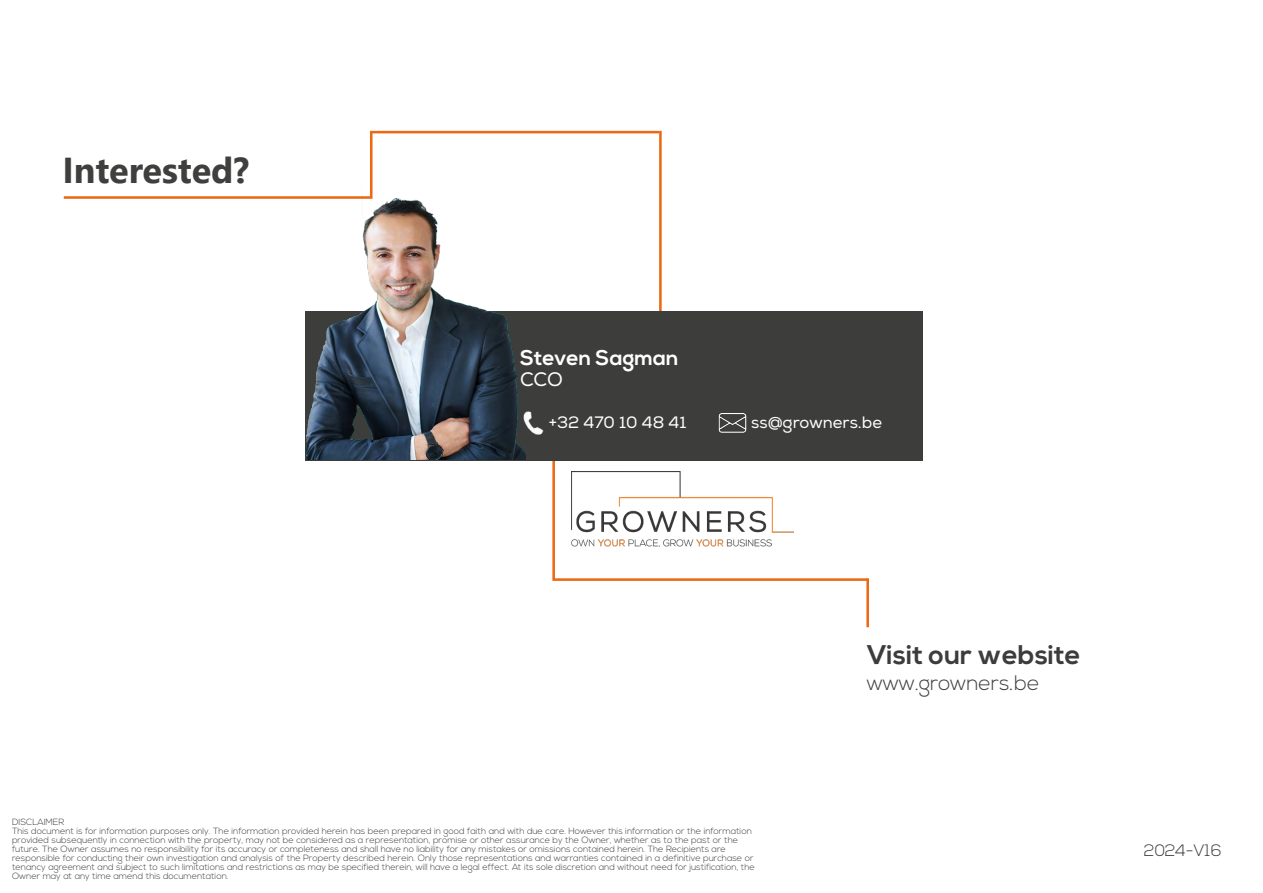
<style>
.page{position:relative;width:1263px;height:893px;background:#fff}
.page>*{position:absolute;margin:0;border:0;box-sizing:border-box;transform-origin:0 0}
.t1{font:700 36px "Nirmala UI";color:#3f3f3e}
.t2{font:700 27px "Nexa";color:#3c3c3b}
.t3{font:300 21px "Nexa";color:#3c3c3b}
.t4{font:700 21px "Nexa";color:#fff}
.t5{font:19.5px "Nexa";color:#fff}
.t6{font:16.5px "Nexa";color:#fff}
.t7{font:300 16.5px "Nexa";color:#3c3c3b}
.t8{font:300 9px/9px "Nexa";color:#3c3c3b}
</style>
<div class="page">
<hr style="left:64px;top:196px;width:306px;height:3px;background:#ec6812">
<hr style="left:372px;top:131px;width:287px;height:2px;background:#ec6812">
<hr style="left:370px;top:131px;width:2px;height:68px;background:#ec6812">
<hr style="left:659px;top:131px;width:3px;height:201px;background:#ec6812">
<hr style="left:553px;top:578px;width:314px;height:3px;background:#ec6812">
<hr style="left:866px;top:578px;width:3px;height:49px;background:#ec6812">
<hr style="left:552px;top:460px;width:3px;height:120px;background:#ec6812">
<img style="left:572px;top:471px;width:221px;height:75px">
<div style="left:306px;top:311px;width:617px;height:150px;background:#3d3d3c"></div>
<img style="left:526px;top:411px;width:18px;height:24px">
<img style="left:718px;top:413px;width:29px;height:20px">
<img style="left:261px;top:183px;width:265px;height:277px">
<h1 class="t1" style="left:62px;top:141px;width:188px">Interested?</h1>
<h3 class="t4" style="left:520px;top:346px;width:160px">Steven Sagman</h3>
<h3 class="t5" style="left:520px;top:368px;width:44px">CCO</h3>
<h3 class="t6" style="left:549px;top:409px;width:142px">+32 470 81 78 36</h3>
<h3 class="t6" style="left:549px;top:412px;width:139px">+32 470 10 48 41</h3>
<h3 class="t6" style="left:751px;top:409px;width:137px">ad@growners.be</h3>
<h3 class="t6" style="left:751px;top:412px;width:132px">ss@growners.be</h3>
<p class="t8" style="left:12px;top:818px;width:744px">DISCLAIMER<br>This document is for information purposes only. The information provided herein has been prepared in good faith and with due care. However this information or the information provided subsequently in connection with the property, may not be considered as a representation, promise or other assurance by the Owner, whether as to the past or the future. The Owner assumes no responsibility for its accuracy or completeness and shall have no liability for any mistakes or omissions contained herein. The Recipients are responsible for conducting their own investigation and analysis of the Property described herein. Only those representations and warranties contained in a definitive purchase or tenancy agreement and subject to such limitations and restrictions as may be specified therein, will have a legal effect. At its sole discretion and without need for justification, the Owner may at any time amend this documentation.</p>
<h2 class="t2" style="left:867px;top:640px;width:215px">Visit our website</h2>
<h3 class="t3" style="left:867px;top:670px;width:174px">www.growners.be</h3>
<h3 class="t7" style="left:1144px;top:841px;width:79px">2024-V16</h3>
</div>
